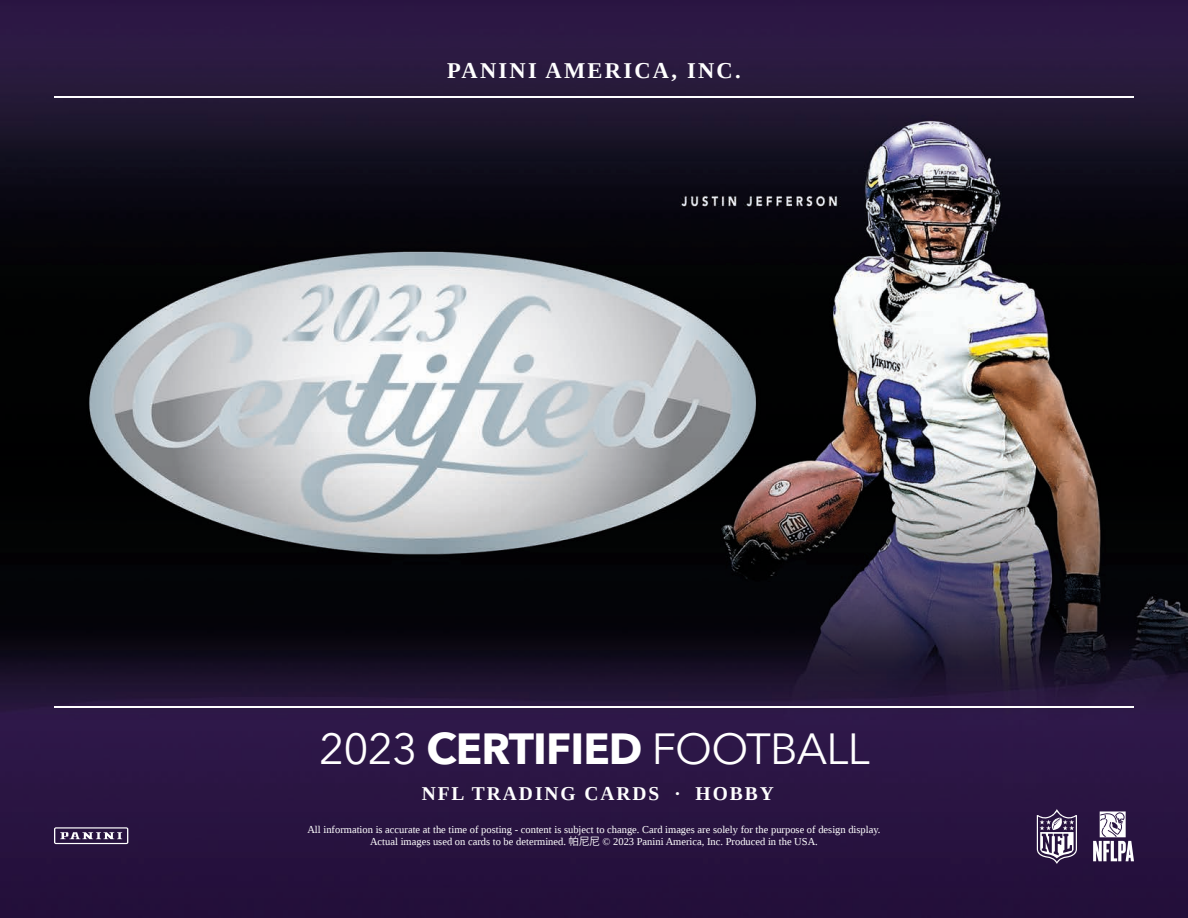
<style>
.page{position:relative;width:1188px;height:918px;background:#fff}
.page>*{position:absolute;margin:0;border:0;box-sizing:border-box;transform-origin:0 0}
.t1{font:43.5px "Avenir Next";letter-spacing:-.02em;color:#fff}
.t2{font:700 22.5px "Liberation Serif";letter-spacing:.1em;color:#fff}
.t3{font:700 19.5px "Liberation Serif";letter-spacing:.1em;color:#fff}
.t4{font:10.5px "Liberation Serif";color:#fff}
.s1{font-weight:700}
.s2{font-family:"Koz Go Pr 6 N"}
</style>
<div class="page">
<img style="left:0;top:0;width:1188px;height:918px">
<hr style="left:54px;top:706px;width:1080px;height:1px;background:#fff">
<hr style="left:54px;top:96px;width:1080px;height:1px;background:#fff">
<svg style="left:54px;top:827px;width:74px;height:17px"></svg>
<svg style="left:1093px;top:811px;width:41px;height:50px"></svg>
<svg style="left:1037px;top:809px;width:40px;height:55px"></svg>
<p class="t2" style="left:447px;top:56px;width:295px">PANINI AMERICA, INC.</p>
<p class="t1" style="left:319px;top:712px;width:552px">2023 <span class="s1">CERTIFIED</span> FOOTBALL</p>
<p class="t3" style="left:422px;top:780px;width:354px">NFL TRADING CARDS · HOBBY</p>
<p class="t4" style="left:307px;top:822px;width:575px">All information is accurate at the time of posting - content is subject to change. Card images are solely for the purpose of design display.</p>
<p class="t4" style="left:370px;top:835px;width:449px">Actual images used on cards to be determined. <span class="s2">帕尼尼</span> © 2023 Panini America, Inc. Produced in the USA.</p>
</div>
